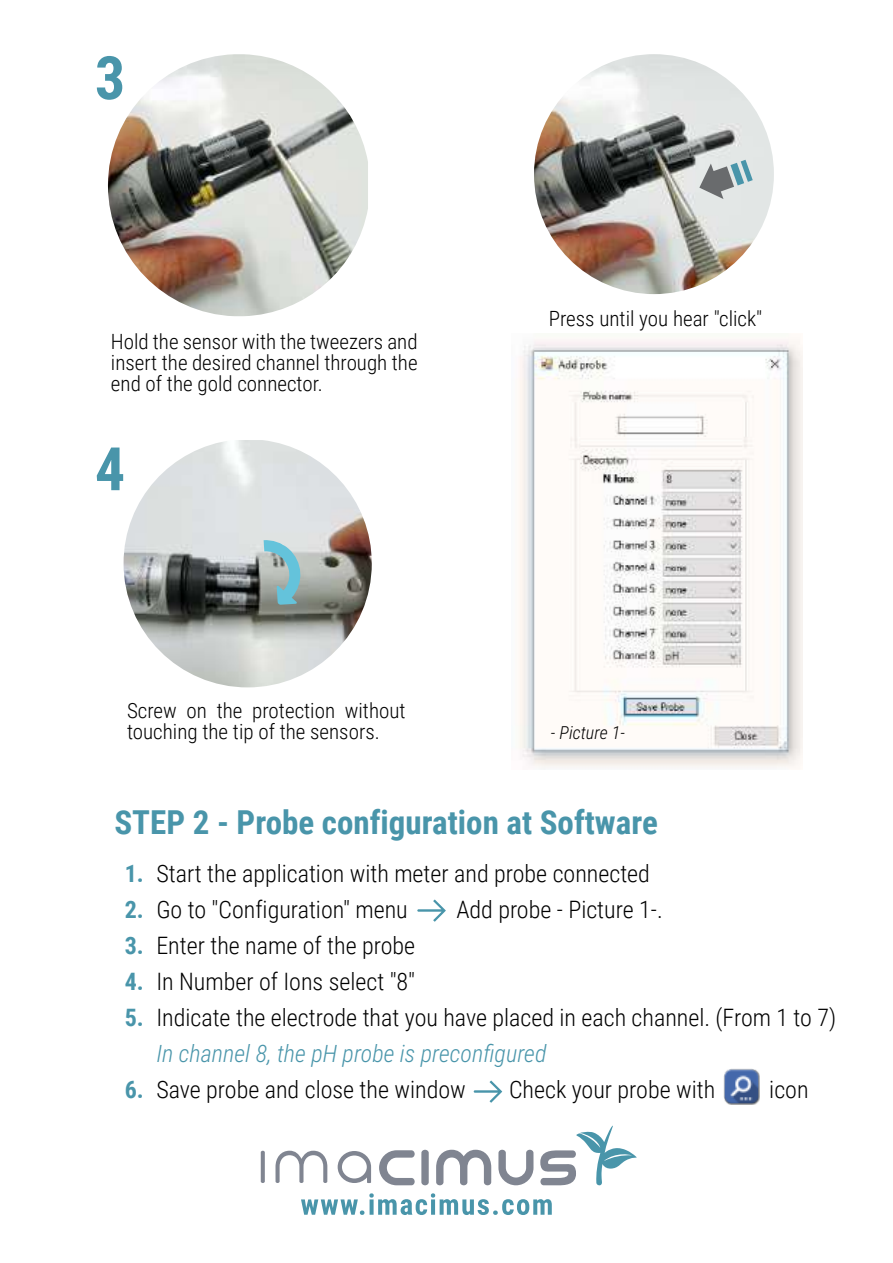
<style>
.page{position:relative;width:893px;height:1263px;background:#fff}
.page>*{position:absolute;margin:0;border:0;box-sizing:border-box;transform-origin:0 0}
.t1{font:700 60px "Roboto Condensed";color:#4995aa}
.t2{font:700 33px "Roboto Condensed";color:#4995aa}
.t3{font:300 24px/36px "Roboto Condensed";color:#000}
.t4{font:italic 300 24px "Roboto Condensed";color:#4995aa}
.t5{font:700 24px/36px "Roboto Condensed";color:#4995aa;text-align:justify}
.t6{font:300 21px/21px "Roboto Condensed";color:#000}
.t7{font:italic 300 18px "Roboto Condensed";color:#000}
</style>
<div class="page">
<svg style="left:417px;top:899px;width:29px;height:23px"></svg>
<img style="left:534px;top:54px;width:240px;height:240px;border-radius:120px">
<img style="left:124px;top:440px;width:248px;height:247px">
<svg style="left:264px;top:540px;width:40px;height:65px;background:#93babf"></svg>
<svg style="left:699px;top:160px;width:54px;height:39px;background:#a9b6b8"></svg>
<svg style="left:301px;top:1193px;width:251px;height:22px"></svg>
<svg style="left:261px;top:1151px;width:4px;height:32px"></svg>
<svg style="left:275px;top:1151px;width:52px;height:32px"></svg>
<svg style="left:338px;top:1151px;width:33px;height:32px"></svg>
<svg style="left:379px;top:1150px;width:36px;height:35px"></svg>
<svg style="left:421px;top:1150px;width:8px;height:35px"></svg>
<svg style="left:436px;top:1150px;width:55px;height:35px"></svg>
<svg style="left:498px;top:1150px;width:35px;height:35px"></svg>
<svg style="left:540px;top:1126px;width:97px;height:59px"></svg>
<img style="left:108px;top:54px;width:260px;height:262px">
<img style="left:519px;top:341px;width:284px;height:427px">
<svg style="left:474px;top:1080px;width:28px;height:23px"></svg>
<img style="left:723px;top:1068px;width:36px;height:36px">
<h1 class="t1" style="left:95px;top:36px;width:32px">3</h1>
<p class="t6" style="left:111px;top:330px;width:308px;text-align:justify">Hold the sensor with the tweezers and insert the desired channel through the end of the gold connector.</p>
<h1 class="t1" style="left:95px;top:427px;width:32px">4</h1>
<p class="t6" style="left:127px;top:699px;width:280px">Screw on the protection without touching the tip of the sensors.</p>
<p class="t6" style="left:549px;top:307px;width:215px">Press until you hear "click"</p>
<p class="t7" style="left:551px;top:720px;width:75px">- Picture 1-</p>
<h2 class="t2" style="left:114px;top:799px;width:545px">STEP 2 - Probe configuration at Software</h2>
<p class="t3" style="left:156px;top:854px;width:495px">Start the application with meter and probe connected<br>Go to "Configuration" menu</p>
<p class="t5" style="left:125px;top:854px;width:21px">1.<br>2.<br>3.<br>4.<br>5.</p>
<p class="t3" style="left:456px;top:890px;width:208px">Add probe - Picture 1-.</p>
<p class="t3" style="left:156px;top:926px;width:681px">Enter the name of the probe<br>In Number of Ions select "8"<br>Indicate the electrode that you have placed in each channel. (From 1 to 7)</p>
<p class="t4" style="left:156px;top:1037px;width:392px">In channel 8, the pH probe is preconfigured</p>
<p class="t3" style="left:156px;top:1070px;width:311px">Save probe and close the window</p>
<p class="t3" style="left:509px;top:1070px;width:208px">Check your probe with</p>
<p class="t3" style="left:769px;top:1070px;width:41px">icon</p>
<p class="t5" style="left:125px;top:1070px;width:21px">6.</p>
</div>
